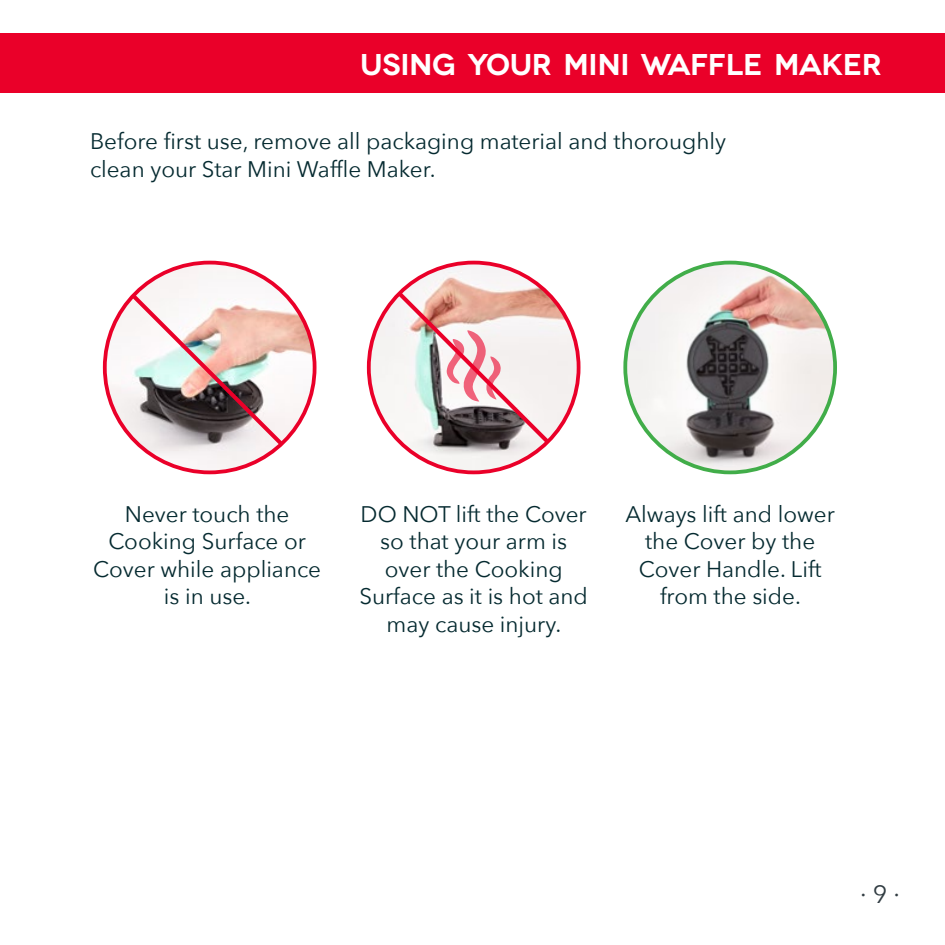
<style>
.page{position:relative;width:945px;height:945px;background:#fff}
.page>*{position:absolute;margin:0;border:0;box-sizing:border-box;transform-origin:0 0}
.t1{font:600 30px "Novecentowide";letter-spacing:-.01em;color:#fff}
.t2{font:25px "Avenir Next";color:#313c42}
.t3{font:22.5px/27.5px "Avenir Next";color:#052a30;text-align:center}
</style>
<div class="page">
<div style="left:0;top:34px;width:945px;height:59px;background:#ea0029"></div>
<img style="left:105px;top:263px;width:210px;height:209px;border-radius:105px">
<img style="left:369px;top:263px;width:210px;height:209px;border-radius:105px">
<img style="left:625px;top:263px;width:210px;height:209px;border-radius:105px">
<svg style="left:128px;top:290px;width:159px;height:160px"></svg>
<svg style="left:394px;top:288px;width:159px;height:159px"></svg>
<h1 class="t1" style="left:360px;top:47px;width:523px">USING YOUR MINI WAFFLE MAKER</h1>
<p class="t3" style="left:90px;top:127px;width:638px;text-align:left">Before first use, remove all packaging material and thoroughly clean your Star Mini Waffle Maker.</p>
<p class="t3" style="left:93px;top:499px;width:230px">Never touch the<br>Cooking Surface or<br>Cover while appliance is in use.</p>
<p class="t3" style="left:359px;top:499px;width:230px">DO NOT lift the Cover so that your arm is over the Cooking<br>Surface as it is hot and may cause injury.</p>
<p class="t3" style="left:625px;top:499px;width:211px">Always lift and lower the Cover by the<br>Cover Handle. Lift from the side.</p>
<p class="t2" style="left:860px;top:873px;width:41px">∙ 9 ∙</p>
</div>
